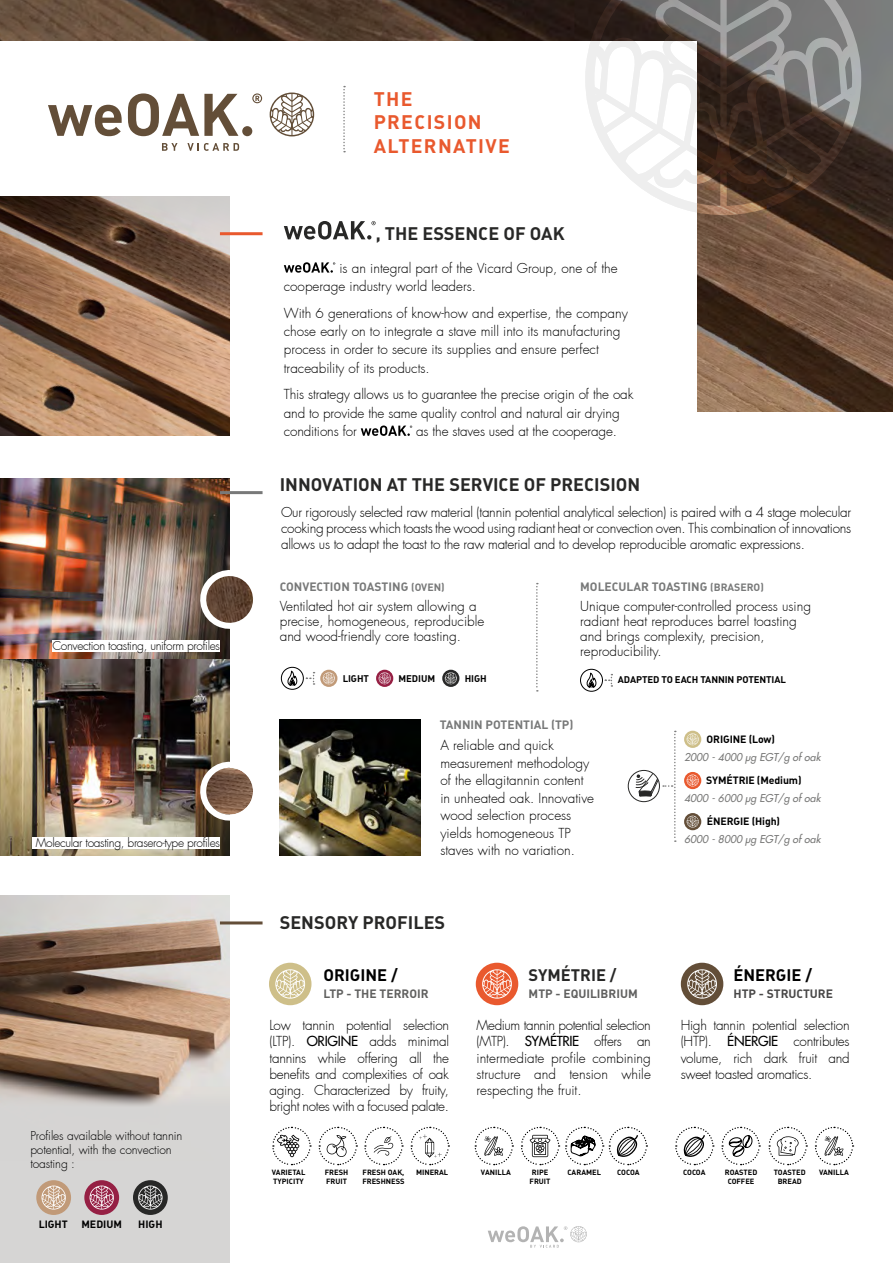
<style>
.page{position:relative;width:893px;height:1263px;background:#fff}
.page>*{position:absolute;margin:0;border:0;box-sizing:border-box;transform-origin:0 0}
.t1{font:19.35px/23.2px "DIN Bold Alternate";letter-spacing:.07em;color:#e9592e}
.t2{font:18px "DIN Bold Alternate";color:#282827}
.t3{font:16.5px "DIN Bold Alternate";color:#000}
.t4{font:16.5px "DIN Bold Alternate";color:#282827}
.t5{font:300 13.5px/16.2px "Futura";color:#000}
.t6{font:300 12px "Futura";letter-spacing:-.03em;color:#000}
.t7{font:12px "DIN Bold Alternate";color:#787979}
.t8{font:300 12px/14.4px "Futura";letter-spacing:-.01em;color:#000}
.t9{font:12px "DIN Bold Alternate";color:#616160}
.t10{font:12px "DIN Bold Alternate";color:#494848}
.t11{font:italic 500 10.5px "Futura Std";color:#787877}
.t12{font:10.5px "DIN Bold Alternate";letter-spacing:-.01em;color:#000}
.t13{font:9.6px "DIN Bold Alternate";letter-spacing:-.01em;color:#000}
.t14{font:7.5px/9px "DIN Bold Alternate";color:#000}
.s1{font-size:10.5px}
.s2{font-family:"Futura Std";font-weight:500}
</style>
<div class="page">
<div style="left:0;top:896px;width:230px;height:367px;background:#d6d5d4"></div>
<img style="left:0;top:896px;width:230px;height:210px">
<img style="left:0;top:0;width:893px;height:412px">
<div style="left:0;top:41px;width:697px;height:397px;background:#fff"></div>
<img style="left:0;top:478px;width:230px;height:377px">
<div style="left:52px;top:640px;width:168px;height:12px;background:#fff"></div>
<div style="left:33px;top:837px;width:187px;height:12px;background:#fff"></div>
<svg style="left:628px;top:770px;width:31px;height:32px"></svg>
<div style="left:628px;top:770px;width:32px;height:32px;border:1px solid #282827;border-radius:50%"></div>
<div style="left:242px;top:126px;width:10px;height:10px;background:#634e38;border-radius:50%"></div>
<svg style="left:252px;top:93px;width:10px;height:10px"></svg>
<svg style="left:48px;top:105px;width:74px;height:31px"></svg>
<svg style="left:128px;top:93px;width:110px;height:43px"></svg>
<svg style="left:162px;top:143px;width:16px;height:8px"></svg>
<svg style="left:187px;top:143px;width:52px;height:8px"></svg>
<svg style="left:270px;top:93px;width:44px;height:43px"></svg>
<svg style="left:488px;top:1226px;width:99px;height:22px"></svg>
<svg style="left:684px;top:731px;width:17px;height:17px"></svg>
<svg style="left:687px;top:733px;width:12px;height:12px"></svg>
<svg style="left:684px;top:772px;width:17px;height:17px"></svg>
<svg style="left:687px;top:774px;width:12px;height:12px"></svg>
<svg style="left:684px;top:813px;width:17px;height:17px"></svg>
<svg style="left:687px;top:816px;width:12px;height:11px"></svg>
<img style="left:280px;top:720px;width:140px;height:135px">
<div style="left:476px;top:963px;width:42px;height:42px;background:#e9592e;border-radius:50%"></div>
<svg style="left:482px;top:969px;width:30px;height:30px"></svg>
<div style="left:681px;top:963px;width:42px;height:42px;background:#634e38;border-radius:50%"></div>
<svg style="left:687px;top:969px;width:30px;height:30px"></svg>
<svg style="left:721px;top:1126px;width:40px;height:40px"></svg>
<svg style="left:675px;top:1126px;width:39px;height:40px"></svg>
<div style="left:269px;top:963px;width:42px;height:42px;background:#cebf89;border-radius:50%"></div>
<svg style="left:275px;top:969px;width:30px;height:30px"></svg>
<svg style="left:410px;top:1126px;width:40px;height:40px"></svg>
<svg style="left:364px;top:1126px;width:39px;height:40px"></svg>
<svg style="left:521px;top:1126px;width:127px;height:40px"></svg>
<svg style="left:474px;top:1126px;width:40px;height:40px"></svg>
<svg style="left:814px;top:1126px;width:40px;height:40px"></svg>
<svg style="left:768px;top:1126px;width:40px;height:40px"></svg>
<svg style="left:272px;top:1126px;width:39px;height:40px"></svg>
<svg style="left:318px;top:1126px;width:40px;height:40px"></svg>
<svg style="left:133px;top:1180px;width:35px;height:35px"></svg>
<svg style="left:138px;top:1185px;width:25px;height:24px"></svg>
<div style="left:84px;top:1180px;width:35px;height:35px;background:#962044;border-radius:50%"></div>
<svg style="left:90px;top:1185px;width:24px;height:24px"></svg>
<div style="left:36px;top:1180px;width:35px;height:35px;background:#c19a78;border-radius:50%"></div>
<svg style="left:42px;top:1185px;width:24px;height:24px"></svg>
<svg style="left:536px;top:583px;width:2px;height:108px"></svg>
<svg style="left:343px;top:86px;width:2px;height:66px"></svg>
<svg style="left:635px;top:731px;width:41px;height:111px"></svg>
<svg style="left:605px;top:674px;width:7px;height:13px"></svg>
<svg style="left:306px;top:672px;width:9px;height:13px"></svg>
<svg style="left:320px;top:670px;width:17px;height:17px"></svg>
<svg style="left:323px;top:672px;width:12px;height:12px"></svg>
<svg style="left:376px;top:670px;width:17px;height:17px"></svg>
<svg style="left:379px;top:672px;width:12px;height:12px"></svg>
<svg style="left:442px;top:670px;width:17px;height:17px"></svg>
<svg style="left:445px;top:672px;width:12px;height:12px"></svg>
<div style="left:281px;top:667px;width:23px;height:23px;border:1px solid #000;border-radius:50%"></div>
<div style="left:580px;top:669px;width:23px;height:22px;border:1px solid #000;border-radius:50%"></div>
<svg style="left:287px;top:666px;width:10px;height:20px"></svg>
<svg style="left:586px;top:668px;width:10px;height:21px"></svg>
<svg style="left:585px;top:0;width:276px;height:215px"></svg>
<img style="left:0;top:197px;width:230px;height:239px">
<svg style="left:284px;top:221px;width:92px;height:19px"></svg>
<svg style="left:284px;top:262px;width:51px;height:11px"></svg>
<svg style="left:361px;top:425px;width:51px;height:11px"></svg>
<hr style="left:220px;top:232px;width:43px;height:3px;background:#e9592e">
<hr style="left:220px;top:921px;width:43px;height:3px;background:#634e38">
<svg style="left:191px;top:753px;width:62px;height:76px"></svg>
<svg style="left:191px;top:561px;width:62px;height:77px"></svg>
<hr style="left:220px;top:491px;width:43px;height:3px;background:#787979">
<p class="t6" style="left:52px;top:638px;width:169px">Convection toasting, uniform profiles</p>
<p class="t6" style="left:36px;top:835px;width:186px">Molecular toasting, brasero-type profiles</p>
<p class="t8" style="left:30px;top:1128px;width:153px">Profiles available without tannin potential, with the convection toasting :</p>
<p class="t12" style="left:39px;top:1217px;width:31px">LIGHT</p>
<p class="t12" style="left:81px;top:1217px;width:42px">MEDIUM</p>
<p class="t12" style="left:138px;top:1217px;width:26px">HIGH</p>
<h1 class="t1" style="left:374px;top:86px;width:138px">THE<br>PRECISION<br>ALTERNATIVE</h1>
<h2 class="t2" style="left:376px;top:221px;width:191px">, THE ESSENCE OF OAK</h2>
<p class="t5" style="left:284px;top:259px;width:335px;line-height:18.3px;text-indent:56px">is an integral part of the Vicard Group, one of the cooperage industry world leaders.</p>
<p class="t5" style="left:284px;top:304px;width:346px;line-height:18.3px">With 6 generations of know-how and expertise, the company chose early on to integrate a stave mill into its manufacturing process in order to secure its supplies and ensure perfect traceability of its products.</p>
<p class="t5" style="left:284px;top:386px;width:351px;line-height:18.3px">This strategy allows us to guarantee the precise origin of the oak and to provide the same quality control and natural air drying conditions for</p>
<p class="t5" style="left:416px;top:423px;width:202px">as the staves used at the cooperage.</p>
<h2 class="t2" style="left:280px;top:473px;width:362px">INNOVATION AT THE SERVICE OF PRECISION</h2>
<p class="t5" style="left:281px;top:504px;width:572px;text-align:justify">Our rigorously selected raw material (tannin potential analytical selection) is paired with a 4 stage molecular cooking process which toasts the wood using radiant heat or convection oven. This combination of innovations allows us to adapt the toast to the raw material and to develop reproducible aromatic expressions.</p>
<p class="t7" style="left:280px;top:579px;width:166px">CONVECTION TOASTING <span class="s1">(OVEN)</span></p>
<p class="t7" style="left:580px;top:579px;width:185px">MOLECULAR TOASTING <span class="s1">(BRASERO)</span></p>
<p class="t5" style="left:280px;top:599px;width:206px;line-height:15px">Ventilated hot air system allowing a precise, homogeneous, reproducible and wood-friendly core toasting.</p>
<p class="t5" style="left:580px;top:599px;width:232px;line-height:15px">Unique computer-controlled process using radiant heat reproduces barrel toasting and brings complexity, precision, reproducibility.</p>
<p class="t13" style="left:343px;top:672px;width:28px">LIGHT</p>
<p class="t13" style="left:399px;top:672px;width:38px">MEDIUM</p>
<p class="t13" style="left:465px;top:672px;width:23px">HIGH</p>
<p class="t13" style="left:618px;top:673px;width:169px">ADAPTED TO EACH TANNIN POTENTIAL</p>
<p class="t7" style="left:440px;top:716px;width:135px">TANNIN POTENTIAL (TP)</p>
<p class="t5" style="left:440px;top:737px;width:155px;line-height:17.5px">A reliable and quick measurement methodology of the ellagitannin content in unheated oak. Innovative wood selection process yields homogeneous TP staves with no variation.</p>
<h2 class="t2" style="left:280px;top:910px;width:167px">SENSORY PROFILES</h2>
<p class="t3" style="left:323px;top:964px;width:76px">ORIGINE /</p>
<p class="t9" style="left:323px;top:986px;width:107px">LTP - THE TERROIR</p>
<p class="t4" style="left:529px;top:964px;width:89px">SYMÉTRIE /</p>
<p class="t9" style="left:529px;top:986px;width:111px">MTP - EQUILIBRIUM</p>
<p class="t12" style="left:707px;top:732px;width:70px">ORIGINE (Low)</p>
<p class="t12" style="left:706px;top:773px;width:97px">SYMÉTRIE (Medium)</p>
<p class="t12" style="left:707px;top:814px;width:75px">ÉNERGIE (High)</p>
<p class="t11" style="left:684px;top:751px;width:140px">2000 - 4000 µg EGT/g of oak</p>
<p class="t11" style="left:684px;top:792px;width:140px">4000 - 6000 µg EGT/g of oak</p>
<p class="t11" style="left:684px;top:833px;width:140px">6000 - 8000 µg EGT/g of oak</p>
<p class="t3" style="left:733px;top:964px;width:80px">ÉNERGIE /</p>
<p class="t10" style="left:733px;top:986px;width:101px">HTP - STRUCTURE</p>
<p class="t5" style="left:269px;top:1018px;width:181px;text-align:justify">Low tannin potential selection (LTP). <span class="s2">ORIGINE</span> adds minimal tannins while offering all the benefits and complexities of oak aging. Characterized by fruity, bright notes with a focused palate.</p>
<p class="t5" style="left:681px;top:1018px;width:170px;text-align:justify">High tannin potential selection (HTP). <span class="s2">ÉNERGIE</span> contributes volume, rich dark fruit and sweet toasted aromatics.</p>
<p class="t5" style="left:476px;top:1018px;width:176px;text-align:justify">Medium tannin potential selection (MTP). <span class="s2">SYMÉTRIE</span> offers an intermediate profile combining structure and tension while respecting the fruit.</p>
<p class="t14" style="left:272px;top:1167px;width:35px">VARIETAL<br>TYPICITY</p>
<p class="t14" style="left:416px;top:1167px;width:34px">MINERAL</p>
<p class="t14" style="left:481px;top:1167px;width:31px">VANILLA</p>
<p class="t14" style="left:774px;top:1167px;width:33px;text-align:center">TOASTED<br>BREAD</p>
<p class="t14" style="left:325px;top:1167px;width:25px">FRESH<br>FRUIT</p>
<p class="t14" style="left:363px;top:1167px;width:43px">FRESH OAK,</p>
<p class="t14" style="left:617px;top:1167px;width:24px">COCOA</p>
<p class="t14" style="left:683px;top:1167px;width:24px">COCOA</p>
<p class="t14" style="left:567px;top:1167px;width:35px">CARAMEL</p>
<p class="t14" style="left:725px;top:1167px;width:34px;text-align:center">ROASTED<br>COFFEE</p>
<p class="t14" style="left:530px;top:1167px;width:22px">RIPE<br>FRUIT</p>
<p class="t14" style="left:819px;top:1167px;width:31px">VANILLA</p>
<p class="t14" style="left:362px;top:1176px;width:44px">FRESHNESS</p>
</div>
